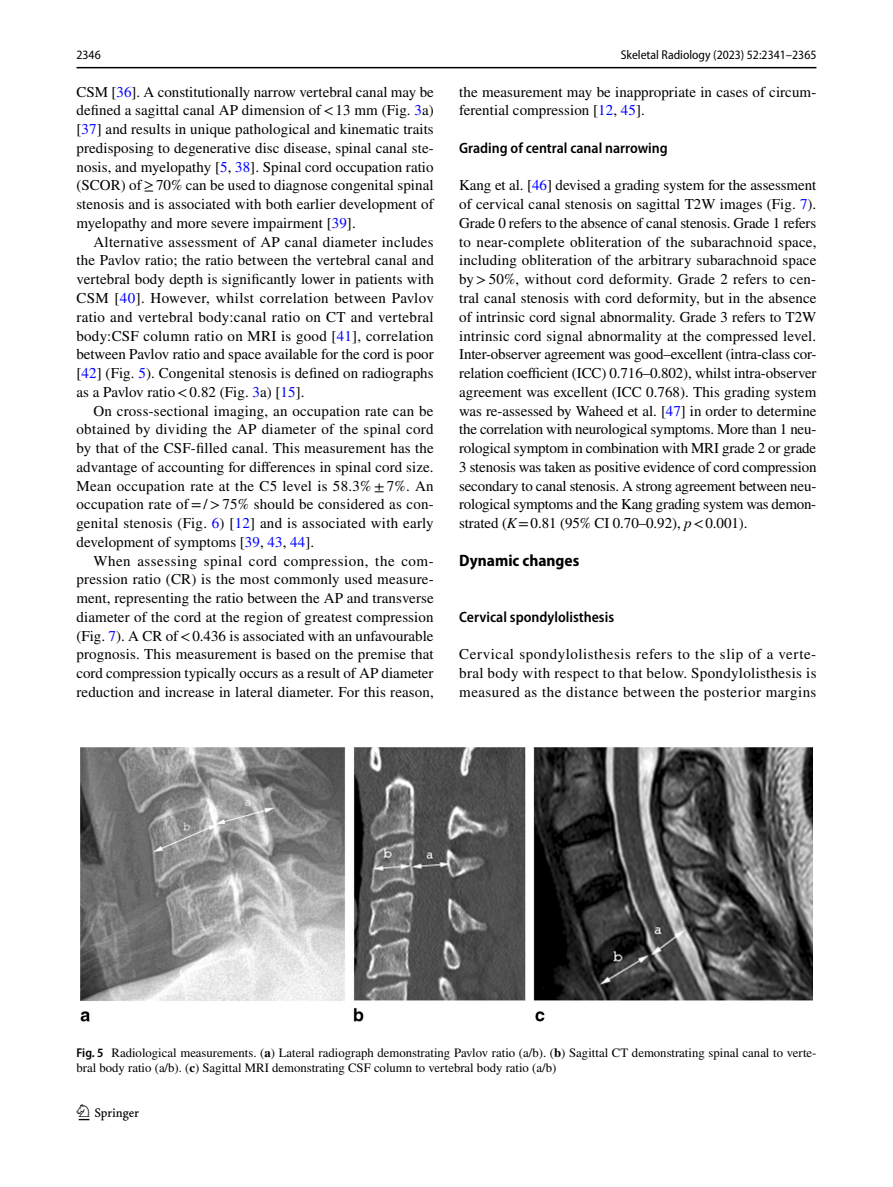
<style>
.page{position:relative;width:893px;height:1187px;background:#fff}
.page>*{position:absolute;margin:0;border:0;box-sizing:border-box;transform-origin:0 0}
.t1{font:22.5px "Springnew Regular 2";color:#000}
.t2{font:700 semi-condensed 16.5px "Myriad Pro";color:#000}
.t3{font:15px/18.8px "STIX";letter-spacing:.005em;color:#000;text-align:justify}
.t4{font:600 semi-condensed 15px "Myriad Pro";color:#000}
.t5{font:12.75px/15px "STIX";color:#000}
.t6{font:semi-condensed 12.75px "Myriad Pro";color:#000}
.s1{color:#00f}
.s2{font-style:italic}
.s3{font-family:"Myriad Pro";font-weight:600;font-stretch:semi-condensed}
.s4{font-weight:700}
</style>
<div class="page">
<hr style="left:77px;top:67px;width:739px;height:1px;background:#000">
<img style="left:81px;top:747px;width:731px;height:274px">
<p class="t6" style="left:77px;top:48px;width:26px">2346</p>
<p class="t6" style="left:621px;top:48px;width:197px">Skeletal Radiology (2023) 52:2341–2365</p>
<p class="t3" style="left:77px;top:83px;width:359px">CSM [<span class="s1">36</span>]. A constitutionally narrow vertebral canal may be defined a sagittal canal AP dimension of&lt;13 mm (Fig. <span class="s1">3</span>a) [<span class="s1">37</span>] and results in unique pathological and kinematic traits predisposing to degenerative disc disease, spinal canal ste&shy;nosis, and myelopathy [<span class="s1">5</span>, <span class="s1">38</span>]. Spinal cord occupation ratio (SCOR) of≥70% can be used to diagnose congenital spinal stenosis and is associated with both earlier development of myelopathy and more severe impairment [<span class="s1">39</span>].</p>
<p class="t3" style="left:77px;top:233px;width:359px;text-indent:17px">Alternative assessment of AP canal diameter includes the Pavlov ratio; the ratio between the vertebral canal and vertebral body depth is significantly lower in patients with CSM [<span class="s1">40</span>]. However, whilst correlation between Pavlov ratio and vertebral body:canal ratio on CT and vertebral body:CSF column ratio on MRI is good [<span class="s1">41</span>], correlation between Pavlov ratio and space available for the cord is poor [<span class="s1">42</span>] (Fig. <span class="s1">5</span>). Congenital stenosis is defined on radiographs as a Pavlov ratio&lt;0.82 (Fig. <span class="s1">3</span>a) [<span class="s1">15</span>].</p>
<p class="t3" style="left:76px;top:402px;width:359px;text-indent:17px">On cross-sectional imaging, an occupation rate can be obtained by dividing the AP diameter of the spinal cord by that of the CSF-filled canal. This measurement has the advantage of accounting for differences in spinal cord size.<br>Mean occupation rate at the C5 level is 58.3% ±7%. An occupation rate of=/&gt;75% should be considered as con&shy;genital stenosis (Fig. <span class="s1">6</span>) [<span class="s1">12</span>] and is associated with early development of symptoms [<span class="s1">39</span>, <span class="s1">43</span>, <span class="s1">44</span>].</p>
<p class="t3" style="left:76px;top:552px;width:359px;text-indent:17px">When assessing spinal cord compression, the com&shy;pression ratio (CR) is the most commonly used measure&shy;ment, representing the ratio between the AP and transverse diameter of the cord at the region of greatest compression (Fig. <span class="s1">7</span>). A CR of&lt;0.436 is associated with an unfavourable prognosis. This measurement is based on the premise that cord compression typically occurs as a result of AP diameter reduction and increase in lateral diameter. For this reason,</p>
<p class="t3" style="left:459px;top:83px;width:359px">the measurement may be inappropriate in cases of circum&shy;ferential compression [<span class="s1">12</span>, <span class="s1">45</span>].</p>
<p class="t4" style="left:459px;top:140px;width:210px">Grading of central canal narrowing</p>
<p class="t3" style="left:459px;top:177px;width:359px">Kang et al. [<span class="s1">46</span>] devised a grading system for the assessment of cervical canal stenosis on sagittal T2W images (Fig. <span class="s1">7</span>).<br>Grade 0 refers to the absence of canal stenosis. Grade 1 refers to near-complete obliteration of the subarachnoid space, including obliteration of the arbitrary subarachnoid space by&gt;50%, without cord deformity. Grade 2 refers to cen&shy;tral canal stenosis with cord deformity, but in the absence of intrinsic cord signal abnormality. Grade 3 refers to T2W intrinsic cord signal abnormality at the compressed level.<br>Inter-observer agreement was good–excellent (intra-class cor&shy;relation coefficient (ICC) 0.716–0.802), whilst intra-observer agreement was excellent (ICC 0.768). This grading system was re-assessed by Waheed et al. [<span class="s1">47</span>] in order to determine the correlation with neurological symptoms. More than 1 neu&shy;rological symptom in combination with MRI grade 2 or grade 3 stenosis was taken as positive evidence of cord compression secondary to canal stenosis. A strong agreement between neu&shy;rological symptoms and the Kang grading system was demon&shy;strated (<span class="s2">K</span>=0.81 (95% CI 0.70–0.92), <span class="s2">p</span>&lt;0.001).</p>
<p class="t2" style="left:459px;top:551px;width:122px">Dynamic changes</p>
<p class="t4" style="left:459px;top:608px;width:156px">Cervical spondylolisthesis</p>
<p class="t3" style="left:459px;top:646px;width:359px">Cervical spondylolisthesis refers to the slip of a verte&shy;bral body with respect to that below. Spondylolisthesis is measured as the distance between the posterior margins</p>
<p class="t5" style="left:77px;top:1045px;width:741px"><span class="s3">Fig. 5</span> Radiological measurements. (<span class="s4">a</span>) Lateral radiograph demonstrating Pavlov ratio (a/b). (<span class="s4">b</span>) Sagittal CT demonstrating spinal canal to verte&shy;bral body ratio (a/b). (<span class="s4">c</span>) Sagittal MRI demonstrating CSF column to vertebral body ratio (a/b)</p>
<h1 class="t1" style="left:79px;top:1104px;width:62px">1 3</h1>
</div>
